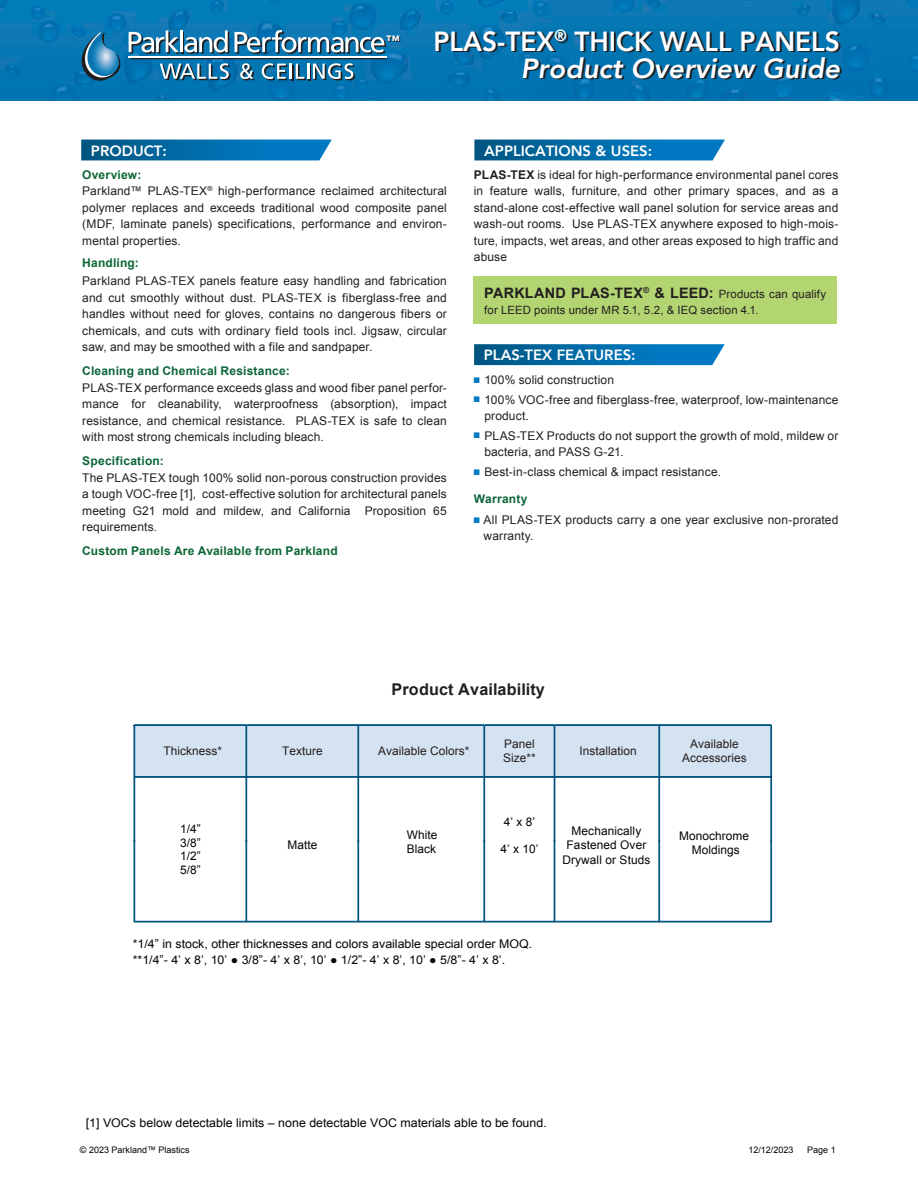
<style>
.page{position:relative;width:918px;height:1188px;background:#fff}
.page>*{position:absolute;margin:0;border:0;box-sizing:border-box;transform-origin:0 0}
.t1{font:800 27.6px/27.6px "Avenir LT";color:#fff;text-align:right;scale:.95 1}
.t2{font:700 16.2px "Arial";letter-spacing:.01em;color:#231f20}
.t3{font:800 16.05px "Avenir LT";color:#231f20;scale:.95 1}
.t4{font:800 14.85px "Avenir LT";color:#fff}
.t5{font:700 14.4px "Arial";letter-spacing:.01em;color:#231f20}
.t6{font:800 13.5px "Avenir LT";color:#231f20}
.t7{font:12px/16.5px "Arial";letter-spacing:.01em;color:#231f20}
.t8{font:12px/16.5px "Arial";color:#050504}
.t9{font:700 12px "Arial";letter-spacing:.015em;color:#0c6638}
.t10{font:12px/19.6px "Arial";color:#0079c2}
.t11{font:11.85px/14.2px "Arial";letter-spacing:.01em;color:#050504;text-align:center}
.t12{font:11.85px/13.6px "Arial";letter-spacing:.005em;color:#231f20}
.t13{font:11.4px "Arial";letter-spacing:.015em;color:#231f20}
.t14{font:9px "Arial";color:#050504}
.s1{font-style:italic}
.s2{font-weight:700;color:#0c6638}
.s3{font-weight:700}
.s4{font-weight:400;font-size:11.4px}
</style>
<div class="page">
<img style="left:0;top:0;width:918px;height:100px">
<svg style="left:81px;top:140px;width:251px;height:20px;background:#066fab"></svg>
<svg style="left:474px;top:140px;width:251px;height:20px;background:#066fab"></svg>
<svg style="left:474px;top:344px;width:251px;height:21px;background:#0970ac"></svg>
<div style="left:474px;top:276px;width:363px;height:48px;background:#b3d571"></div>
<svg style="left:129px;top:30px;width:258px;height:50px;background:#4187ad"></svg>
<hr style="left:128px;top:56px;width:259px;height:2px;background:#fff">
<svg style="left:70px;top:31px;width:52px;height:53px;background:#267dae"></svg>
<div style="left:135px;top:725px;width:111px;height:52px;background:#d4e2f2"></div>
<div style="left:247px;top:725px;width:111px;height:52px;background:#d4e2f2"></div>
<div style="left:359px;top:725px;width:125px;height:52px;background:#d4e2f2"></div>
<div style="left:485px;top:725px;width:69px;height:52px;background:#d4e2f2"></div>
<div style="left:555px;top:725px;width:104px;height:52px;background:#d4e2f2"></div>
<div style="left:660px;top:725px;width:111px;height:52px;background:#d4e2f2"></div>
<div style="left:134px;top:724px;width:112px;height:2px;border:1px solid #005480"></div>
<div style="left:247px;top:724px;width:88px;height:2px;border:1px solid #005480"></div>
<div style="left:335px;top:724px;width:23px;height:2px;border:1px solid #005480"></div>
<svg style="left:335px;top:725px;width:22px;height:1px"></svg>
<div style="left:358px;top:724px;width:126px;height:2px;border:1px solid #005480"></div>
<div style="left:485px;top:724px;width:70px;height:2px;border:1px solid #005480"></div>
<div style="left:555px;top:724px;width:104px;height:2px;border:1px solid #005480"></div>
<div style="left:659px;top:724px;width:112px;height:2px;border:1px solid #005480"></div>
<div style="left:134px;top:725px;width:1px;height:52px;border:1px solid #005480"></div>
<div style="left:246px;top:725px;width:1px;height:52px;border:1px solid #005480"></div>
<div style="left:357px;top:725px;width:2px;height:52px;border:1px solid #005480"></div>
<div style="left:483px;top:725px;width:2px;height:52px;border:1px solid #005480"></div>
<div style="left:554px;top:725px;width:1px;height:52px;border:1px solid #005480"></div>
<div style="left:658px;top:725px;width:2px;height:52px;border:1px solid #005480"></div>
<div style="left:770px;top:725px;width:2px;height:52px;border:1px solid #005480"></div>
<div style="left:134px;top:776px;width:112px;height:2px;border:1px solid #005480"></div>
<div style="left:134px;top:921px;width:638px;height:1px;border:1px solid #005480"></div>
<div style="left:246px;top:776px;width:112px;height:2px;border:1px solid #005480"></div>
<div style="left:358px;top:776px;width:126px;height:2px;border:1px solid #005480"></div>
<div style="left:484px;top:776px;width:71px;height:2px;border:1px solid #005480"></div>
<div style="left:554px;top:776px;width:105px;height:2px;border:1px solid #005480"></div>
<div style="left:659px;top:776px;width:112px;height:2px;border:1px solid #005480"></div>
<div style="left:134px;top:777px;width:1px;height:64px;border:1px solid #005480"></div>
<div style="left:246px;top:777px;width:1px;height:64px;border:1px solid #005480"></div>
<div style="left:357px;top:777px;width:2px;height:64px;border:1px solid #005480"></div>
<div style="left:483px;top:777px;width:2px;height:64px;border:1px solid #005480"></div>
<div style="left:554px;top:777px;width:1px;height:64px;border:1px solid #005480"></div>
<div style="left:658px;top:777px;width:2px;height:64px;border:1px solid #005480"></div>
<div style="left:770px;top:777px;width:2px;height:64px;border:1px solid #005480"></div>
<div style="left:134px;top:841px;width:1px;height:81px;border:1px solid #005480"></div>
<div style="left:246px;top:841px;width:1px;height:81px;border:1px solid #005480"></div>
<div style="left:357px;top:841px;width:2px;height:81px;border:1px solid #005480"></div>
<div style="left:483px;top:841px;width:2px;height:81px;border:1px solid #005480"></div>
<div style="left:554px;top:841px;width:1px;height:81px;border:1px solid #005480"></div>
<div style="left:658px;top:841px;width:2px;height:81px;border:1px solid #005480"></div>
<div style="left:770px;top:841px;width:2px;height:81px;border:1px solid #005480"></div>
<p class="t6" style="left:387px;top:33px;width:15px">™</p>
<h1 class="t1" style="left:433px;top:27px;width:429px">PLAS-TEX<sup>®</sup> THICK WALL PANELS<br><span class="s1">Product Overview Guide</span></h1>
<h3 class="t3" style="left:556px;top:28px;width:14px">®</h3>
<p class="t4" style="left:91px;top:142px;width:77px">PRODUCT:</p>
<p class="t4" style="left:484px;top:142px;width:169px">APPLICATIONS &amp; USES:</p>
<p class="t7" style="left:82px;top:167px;width:366px"><span class="s2">Overview:<br></span>Parkland™ PLAS-TEX<sup>®</sup> high-performance reclaimed architectural polymer replaces and exceeds traditional wood composite panel (MDF, laminate panels) specifications, performance and environ&shy;mental properties.</p>
<p class="t9" style="left:82px;top:255px;width:58px">Handling:</p>
<p class="t7" style="left:82px;top:273px;width:366px;text-align:justify">Parkland PLAS-TEX panels feature easy handling and fabrication and cut smoothly without dust. PLAS-TEX is fiberglass-free and handles without need for gloves, contains no dangerous fibers or chemicals, and cuts with ordinary field tools incl. Jigsaw, circular saw, and may be smoothed with a file and sandpaper.</p>
<p class="t9" style="left:82px;top:363px;width:209px">Cleaning and Chemical Resistance:</p>
<p class="t7" style="left:82px;top:380px;width:366px;text-align:justify">PLAS-TEX performance exceeds glass and wood fiber panel perfor&shy;mance for cleanability, waterproofness (absorption), impact resistance, and chemical resistance. PLAS-TEX is safe to clean with most strong chemicals including bleach.</p>
<p class="t9" style="left:82px;top:453px;width:83px">Specification:</p>
<p class="t7" style="left:82px;top:470px;width:366px;text-align:justify">The PLAS-TEX tough 100% solid non-porous construction provides a tough VOC-free [1], cost-effective solution for architectural panels meeting G21 mold and mildew, and California Proposition 65 requirements.</p>
<p class="t9" style="left:82px;top:543px;width:257px">Custom Panels Are Available from Parkland</p>
<p class="t7" style="left:474px;top:167px;width:366px;text-align:justify"><span class="s3">PLAS-TEX</span> is ideal for high-performance environmental panel cores in feature walls, furniture, and other primary spaces, and as a stand-alone cost-effective wall panel solution for service areas and wash-out rooms. Use PLAS-TEX anywhere exposed to high-mois&shy;ture, impacts, wet areas, and other areas exposed to high traffic and abuse</p>
<p class="t5" style="left:484px;top:283px;width:343px">PARKLAND PLAS-TEX<sup>®</sup> &amp; LEED: <span class="s4">Products can qualify</span></p>
<p class="t13" style="left:484px;top:302px;width:276px">for LEED points under MR 5.1, 5.2, &amp; IEQ section 4.1.</p>
<p class="t4" style="left:484px;top:346px;width:153px">PLAS-TEX FEATURES:</p>
<p class="t7" style="left:484px;top:371px;width:356px;line-height:19.5px">100% solid construction<br>100% VOC-free and fiberglass-free, waterproof, low-maintenance</p>
<p class="t7" style="left:484px;top:407px;width:356px;line-height:19.5px">product.<br>PLAS-TEX Products do not support the growth of mold, mildew or</p>
<p class="t7" style="left:484px;top:443px;width:238px;line-height:19.5px">bacteria, and PASS G-21.<br>Best-in-class chemical &amp; impact resistance.</p>
<p class="t9" style="left:474px;top:491px;width:55px">Warranty</p>
<p class="t7" style="left:484px;top:512px;width:356px">All PLAS-TEX products carry a one year exclusive non-prorated warranty.</p>
<p class="t10" style="left:473px;top:369px;width:9px">■ ■</p>
<p class="t10" style="left:473px;top:425px;width:9px">■</p>
<p class="t10" style="left:473px;top:461px;width:9px">■</p>
<p class="t10" style="left:473px;top:509px;width:9px">■</p>
<h2 class="t2" style="left:392px;top:679px;width:155px">Product Availability</h2>
<p class="t12" style="left:164px;top:744px;width:60px">Thickness*</p>
<p class="t12" style="left:282px;top:744px;width:42px">Texture</p>
<p class="t12" style="left:378px;top:744px;width:93px">Available Colors*</p>
<p class="t12" style="left:503px;top:737px;width:34px">Panel<br>Size**</p>
<p class="t12" style="left:580px;top:744px;width:59px">Installation</p>
<p class="t12" style="left:682px;top:737px;width:66px;text-align:center">Available<br>Accessories</p>
<p class="t11" style="left:180px;top:822px;width:22px;line-height:13.8px;text-align:justify">1/4” 3/8” 1/2” 5/8”</p>
<p class="t11" style="left:407px;top:828px;width:32px;text-align:left">White<br>Black</p>
<p class="t11" style="left:287px;top:838px;width:31px">Matte</p>
<p class="t11" style="left:504px;top:814px;width:33px">4’ x 8’</p>
<p class="t11" style="left:500px;top:842px;width:39px">4’ x 10’</p>
<p class="t11" style="left:563px;top:824px;width:89px">Mechanically<br>Fastened Over<br>Drywall or Studs</p>
<p class="t11" style="left:679px;top:828px;width:72px">Monochrome<br>Moldings</p>
<p class="t8" style="left:133px;top:935px;width:401px">*1/4” in stock, other thicknesses and colors available special order MOQ. **1/4”- 4’ x 8’, 10’ ● 3/8”- 4’ x 8’, 10’ ● 1/2”- 4’ x 8’, 10’ ● 5/8”- 4’ x 8’.</p>
<p class="t8" style="left:86px;top:1115px;width:463px">[1] VOCs below detectable limits – none detectable VOC materials able to be found.</p>
<p class="t14" style="left:80px;top:1144px;width:111px">© 2023 Parkland™ Plastics</p>
<p class="t14" style="left:748px;top:1144px;width:47px">12/12/2023</p>
<p class="t14" style="left:807px;top:1144px;width:30px">Page 1</p>
</div>
